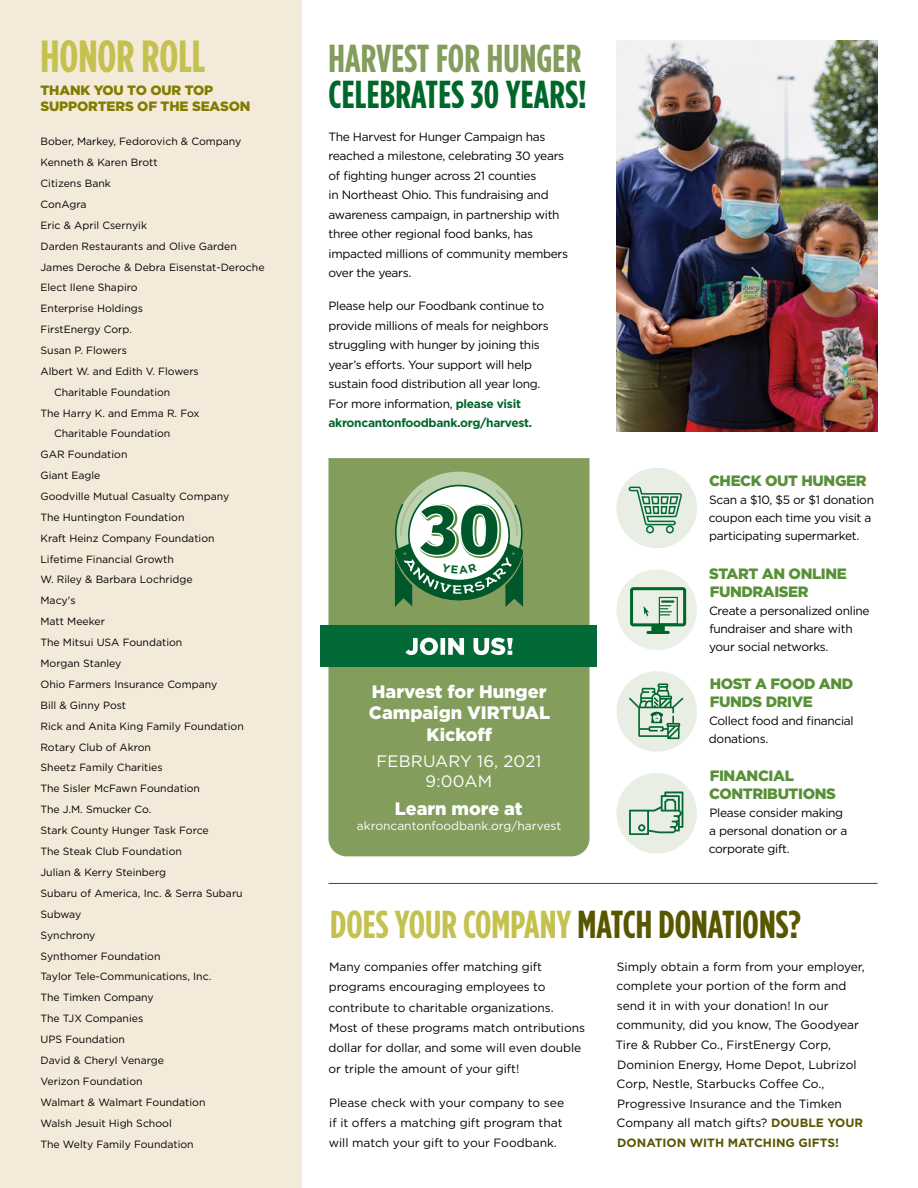
<style>
.page{position:relative;width:918px;height:1188px;background:#fff}
.page>*{position:absolute;margin:0;border:0;box-sizing:border-box;transform-origin:0 0}
.t1{font:700 45px "Gotham Condensed";color:#c4c150}
.t2{font:700 39px "Gotham Condensed";color:#c4c150}
.t3{font:700 39px "Gotham Condensed";letter-spacing:.005em;color:#00672b}
.t4{font:700 39px "Gotham Condensed";letter-spacing:.005em;color:#829d5c}
.t5{font:900 18px/21.6px "Gotham";color:#fff;text-align:center}
.t6{font:16.5px/19.8px "Gotham";letter-spacing:.01em;color:#fff;text-align:center}
.t7{font:900 15px/18px "Gotham";letter-spacing:-.025em;color:#589038}
.t8{font:900 13.5px/16px "Gotham";letter-spacing:-.01em;color:#817c00}
.t9{font:12px/19.5px "Gotham";letter-spacing:-.025em;color:#000}
.t10{font:12px/19.5px "Gotham";color:#000}
.t11{font:12px/20.4px "Gotham";letter-spacing:-.005em;color:#000}
.t12{font:12px "Gotham";color:#fff}
.t13{font:10.5px "Gotham";color:#000}
.s1{font-weight:700;color:#00672b}
.s2{color:#595600}
.s3{font-weight:700;color:#595600}
</style>
<div class="page">
<div style="left:0;top:0;width:302px;height:1188px;background:#f3ead9"></div>
<div style="left:616px;top:671px;width:81px;height:81px;background:#e8eee3;border-radius:50%"></div>
<svg style="left:629px;top:683px;width:54px;height:56px"></svg>
<div style="left:616px;top:468px;width:81px;height:80px;background:#e8eee3;border-radius:50%"></div>
<div style="left:666px;top:525px;width:8px;height:8px;border:2px solid #026937;border-radius:50%"></div>
<div style="left:646px;top:525px;width:8px;height:8px;border:2px solid #026937;border-radius:50%"></div>
<svg style="left:628px;top:486px;width:54px;height:40px"></svg>
<div style="left:616px;top:569px;width:81px;height:81px;background:#eaf0e6;border-radius:50%"></div>
<svg style="left:630px;top:587px;width:56px;height:47px"></svg>
<div style="left:616px;top:773px;width:81px;height:80px;background:#e8eee3;border-radius:50%"></div>
<svg style="left:629px;top:791px;width:54px;height:44px"></svg>
<div style="left:328px;top:458px;width:262px;height:398px;background:#829d5c"></div>
<div style="left:396px;top:472px;width:125px;height:123px;background:#bed1ae;border-radius:50%"></div>
<div style="left:321px;top:626px;width:276px;height:41px;background:#026937"></div>
<svg style="left:405px;top:638px;width:108px;height:17px"></svg>
<hr style="left:328px;top:883px;width:550px;height:1px;background:#026937">
<img style="left:616px;top:40px;width:262px;height:392px">
<svg style="left:395px;top:485px;width:128px;height:122px;background:#7fa887"></svg>
<h1 class="t1" style="left:40px;top:30px;width:166px">HONOR ROLL</h1>
<p class="t8" style="left:40px;top:82px;width:211px">THANK YOU TO OUR TOP<br>SUPPORTERS OF THE SEASON</p>
<p class="t13" style="left:40px;top:135px;width:202px">Bober, Markey, Fedorovich &amp; Company</p>
<p class="t13" style="left:40px;top:156px;width:119px">Kenneth &amp; Karen Brott</p>
<p class="t13" style="left:40px;top:177px;width:72px">Citizens Bank</p>
<p class="t13" style="left:40px;top:197px;width:47px">ConAgra</p>
<p class="t13" style="left:40px;top:218px;width:108px">Eric &amp; April Csernyik</p>
<p class="t13" style="left:40px;top:239px;width:198px">Darden Restaurants and Olive Garden</p>
<p class="t13" style="left:40px;top:260px;width:226px">James Deroche &amp; Debra Eisenstat-Deroche</p>
<p class="t13" style="left:40px;top:281px;width:99px">Elect Ilene Shapiro</p>
<p class="t13" style="left:40px;top:302px;width:104px">Enterprise Holdings</p>
<p class="t13" style="left:40px;top:323px;width:93px">FirstEnergy Corp.</p>
<p class="t13" style="left:40px;top:344px;width:88px">Susan P. Flowers</p>
<p class="t13" style="left:40px;top:365px;width:160px">Albert W. and Edith V. Flowers</p>
<p class="t13" style="left:54px;top:385px;width:118px">Charitable Foundation</p>
<p class="t13" style="left:40px;top:406px;width:161px">The Harry K. and Emma R. Fox</p>
<p class="t13" style="left:54px;top:427px;width:118px">Charitable Foundation</p>
<p class="t13" style="left:40px;top:448px;width:88px">GAR Foundation</p>
<p class="t13" style="left:40px;top:469px;width:61px">Giant Eagle</p>
<p class="t13" style="left:40px;top:489px;width:190px">Goodville Mutual Casualty Company</p>
<p class="t13" style="left:40px;top:510px;width:146px">The Huntington Foundation</p>
<p class="t13" style="left:40px;top:531px;width:176px">Kraft Heinz Company Foundation</p>
<p class="t13" style="left:40px;top:552px;width:135px">Lifetime Financial Growth</p>
<p class="t13" style="left:40px;top:573px;width:154px">W. Riley &amp; Barbara Lochridge</p>
<p class="t13" style="left:40px;top:594px;width:37px">Macy's</p>
<p class="t13" style="left:40px;top:615px;width:66px">Matt Meeker</p>
<p class="t13" style="left:40px;top:636px;width:143px">The Mitsui USA Foundation</p>
<p class="t13" style="left:40px;top:657px;width:82px">Morgan Stanley</p>
<p class="t13" style="left:40px;top:677px;width:178px">Ohio Farmers Insurance Company</p>
<p class="t13" style="left:40px;top:698px;width:87px">Bill &amp; Ginny Post</p>
<p class="t13" style="left:40px;top:719px;width:205px">Rick and Anita King Family Foundation</p>
<p class="t13" style="left:40px;top:740px;width:112px">Rotary Club of Akron</p>
<p class="t13" style="left:40px;top:761px;width:124px">Sheetz Family Charities</p>
<p class="t13" style="left:40px;top:782px;width:161px">The Sisler McFawn Foundation</p>
<p class="t13" style="left:40px;top:803px;width:112px">The J.M. Smucker Co.</p>
<p class="t13" style="left:40px;top:824px;width:170px">Stark County Hunger Task Force</p>
<p class="t13" style="left:40px;top:845px;width:143px">The Steak Club Foundation</p>
<p class="t13" style="left:40px;top:866px;width:127px">Julian &amp; Kerry Steinberg</p>
<p class="t13" style="left:40px;top:886px;width:204px">Subaru of America, Inc. &amp; Serra Subaru</p>
<p class="t13" style="left:40px;top:907px;width:42px">Subway</p>
<p class="t13" style="left:40px;top:928px;width:57px">Synchrony</p>
<p class="t13" style="left:40px;top:949px;width:122px">Synthomer Foundation</p>
<p class="t13" style="left:40px;top:970px;width:172px">Taylor Tele-Communications, Inc.</p>
<p class="t13" style="left:40px;top:991px;width:115px">The Timken Company</p>
<p class="t13" style="left:40px;top:1012px;width:104px">The TJX Companies</p>
<p class="t13" style="left:40px;top:1033px;width:86px">UPS Foundation</p>
<p class="t13" style="left:40px;top:1054px;width:125px">David &amp; Cheryl Venarge</p>
<p class="t13" style="left:40px;top:1074px;width:104px">Verizon Foundation</p>
<p class="t13" style="left:40px;top:1095px;width:167px">Walmart &amp; Walmart Foundation</p>
<p class="t13" style="left:40px;top:1116px;width:133px">Walsh Jesuit High School</p>
<p class="t13" style="left:40px;top:1137px;width:155px">The Welty Family Foundation</p>
<h2 class="t4" style="left:328px;top:35px;width:254px">HARVEST FOR HUNGER</h2>
<h2 class="t3" style="left:328px;top:71px;width:260px">CELEBRATES 30 YEARS!</h2>
<p class="t9" style="left:328px;top:126px;width:241px">The Harvest for Hunger Campaign has reached a milestone, celebrating 30 years of fighting hunger across 21 counties<br>in Northeast Ohio. This fundraising and awareness campaign, in partnership with three other regional food banks, has impacted millions of community members over the years.</p>
<p class="t9" style="left:328px;top:296px;width:222px">Please help our Foodbank continue to provide millions of meals for neighbors struggling with hunger by joining this year’s efforts. Your support will help sustain food distribution all year long.<br>For more information, <span class="s1">please visit akroncantonfoodbank.org/harvest.</span></p>
<h3 class="t5" style="left:369px;top:680px;width:183px">Harvest for Hunger<br>Campaign VIRTUAL<br>Kickoff</h3>
<h3 class="t6" style="left:377px;top:751px;width:166px">FEBRUARY 16, 2021<br>9:00AM</h3>
<h3 class="t5" style="left:395px;top:798px;width:129px">Learn more at</h3>
<p class="t12" style="left:357px;top:818px;width:206px">akroncantonfoodbank.org/harvest</p>
<h3 class="t7" style="left:709px;top:472px;width:159px">CHECK OUT HUNGER</h3>
<p class="t9" style="left:709px;top:491px;width:167px;line-height:18px">Scan a $10, $5 or $1 donation coupon each time you visit a participating supermarket.</p>
<h3 class="t7" style="left:709px;top:564px;width:139px">START AN ONLINE<br>FUNDRAISER</h3>
<p class="t9" style="left:709px;top:601px;width:162px;line-height:18px">Create a personalized online fundraiser and share with your social networks.</p>
<h3 class="t7" style="left:710px;top:674px;width:145px">HOST A FOOD AND<br>FUNDS DRIVE</h3>
<p class="t9" style="left:709px;top:711px;width:146px;line-height:18px">Collect food and financial donations.</p>
<h3 class="t7" style="left:709px;top:767px;width:128px">FINANCIAL<br>CONTRIBUTIONS</h3>
<p class="t9" style="left:709px;top:804px;width:140px;line-height:18px">Please consider making a personal donation or a corporate gift.</p>
<h2 class="t2" style="left:330px;top:901px;width:472px">DOES YOUR COMPANY <span class="s2">MATCH DONATIONS?</span></h2>
<p class="t11" style="left:328px;top:956px;width:258px">Many companies offer matching gift programs encouraging employees to contribute to charitable organizations.<br>Most of these programs match ontributions dollar for dollar, and some will even double or triple the amount of your gift!</p>
<p class="t10" style="left:329px;top:1092px;width:237px;line-height:20.4px">Please check with your company to see if it offers a matching gift program that will match your gift to your Foodbank.</p>
<p class="t10" style="left:616px;top:956px;width:251px">Simply obtain a form from your employer, complete your portion of the form and send it in with your donation! In our community, did you know, The Goodyear Tire &amp; Rubber Co., FirstEnergy Corp, Dominion Energy, Home Depot, Lubrizol Corp, Nestle, Starbucks Coffee Co., Progressive Insurance and the Timken Company all match gifts? <span class="s3">DOUBLE YOUR DONATION WITH MATCHING GIFTS!</span></p>
</div>
